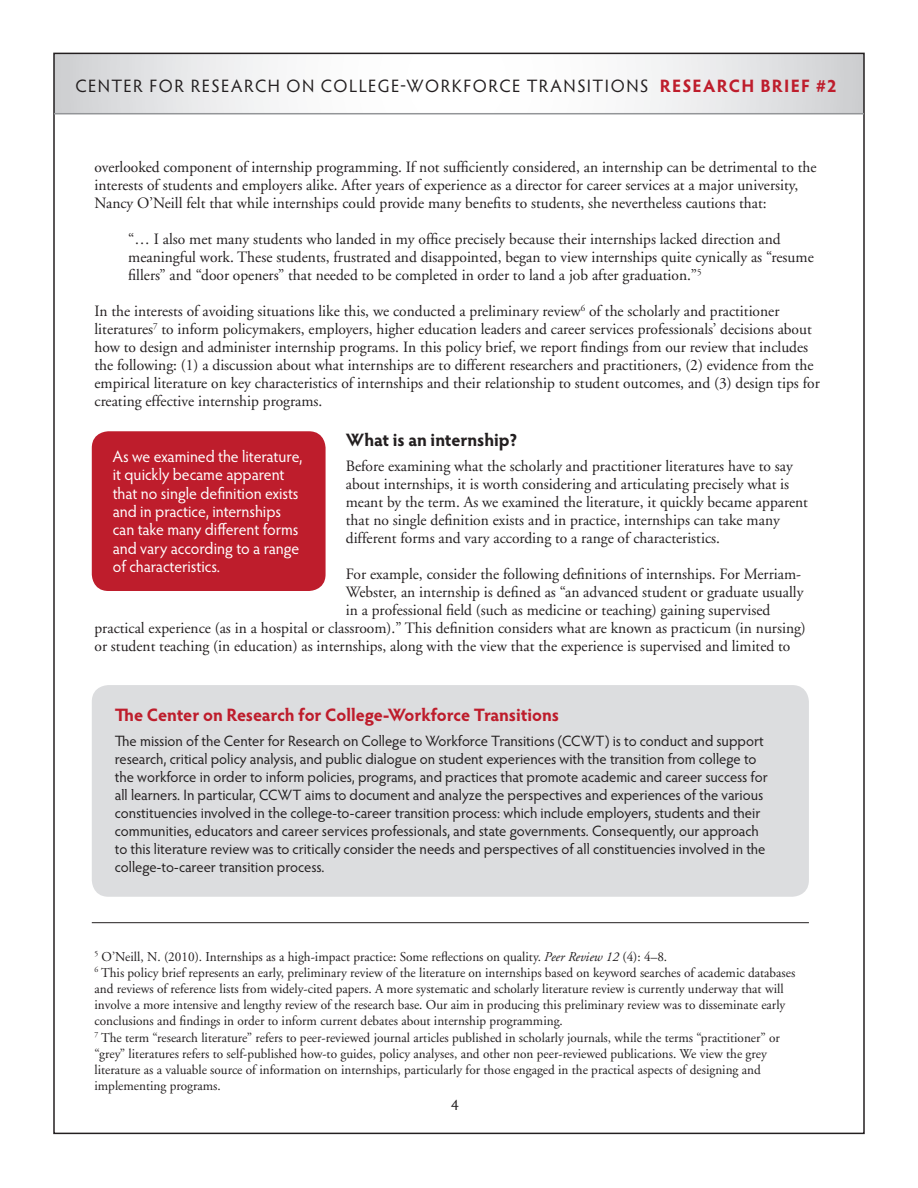
<style>
.page{position:relative;width:918px;height:1188px;background:#fff}
.page>*{position:absolute;margin:0;border:0;box-sizing:border-box;transform-origin:0 0}
.t1{font:18px "Hypatia Sans Pro";letter-spacing:.08em;color:#231f20}
.small_head{font:700 18px "Hypatia Sans Pro";letter-spacing:-.005em;color:#be1d2c}
.small_head-2{font:700 18px "Hypatia Sans Pro";letter-spacing:-.005em;color:#231f20}
.head{font:16.5px/18.3px "Hypatia Sans Pro";letter-spacing:-.005em;color:#fff;scale:.96 1}
.t2{font:15.75px/18px "Adobe Garamond";color:#231f20}
.head-2{font:15px/18px "Hypatia Sans Pro";letter-spacing:-.005em;color:#231f20}
.t3{font:13.5px "Adobe Garamond";color:#231f20}
.s1{font-weight:700;color:#be1d2c}
.s2{font-style:italic}
</style>
<div class="page">
<svg style="left:56px;top:56px;width:806px;height:57px"></svg>
<hr style="left:54px;top:113px;width:810px;height:1px;background:#939598">
<hr style="left:92px;top:922px;width:717px;height:1px;background:#231f20">
<div style="left:92px;top:431px;width:234px;height:160px;background:#be1d2c;border-radius:17px"></div>
<div style="left:92px;top:685px;width:717px;height:212px;background:#dcdddf;border-radius:17px"></div>
<p class="t1" style="left:76px;top:74px;width:763px">CENTER FOR RESEARCH ON COLLEGE-WORKFORCE TRANSITIONS <span class="s1">RESEARCH BRIEF #2</span></p>
<p class="t2" style="left:94px;top:159px;width:724px">overlooked component of internship programming. If not sufficiently considered, an internship can be detrimental to the interests of students and employers alike. After years of experience as a director for career services at a major university,<br>Nancy O’Neill felt that while internships could provide many benefits to students, she nevertheless cautions that:</p>
<p class="t2" style="left:128px;top:231px;width:687px">“… I also met many students who landed in my office precisely because their internships lacked direction and meaningful work. These students, frustrated and disappointed, began to view internships quite cynically as “resume fillers” and “door openers” that needed to be completed in order to land a job after graduation.”<sup>5</sup></p>
<p class="t2" style="left:94px;top:303px;width:727px">In the interests of avoiding situations like this, we conducted a preliminary review<sup>6</sup> of the scholarly and practitioner literatures<sup>7</sup> to inform policymakers, employers, higher education leaders and career services professionals’ decisions about how to design and administer internship programs. In this policy brief, we report findings from our review that includes the following: (1) a discussion about what internships are to different researchers and practitioners, (2) evidence from the empirical literature on key characteristics of internships and their relationship to student outcomes, and (3) design tips for creating effective internship programs.</p>
<p class="small_head-2" style="left:346px;top:427px;width:173px">What is an internship?</p>
<p class="t2" style="left:346px;top:457px;width:464px">Before examining what the scholarly and practitioner literatures have to say about internships, it is worth considering and articulating precisely what is meant by the term. As we examined the literature, it quickly became apparent that no single definition exists and in practice, internships can take many different forms and vary according to a range of characteristics.</p>
<p class="t2" style="left:346px;top:565px;width:457px">For example, consider the following definitions of internships. For Merriam-</p>
<p class="t2" style="left:346px;top:583px;width:459px">Webster, an internship is defined as “an advanced student or graduate usually</p>
<p class="t2" style="left:346px;top:601px;width:426px">in a professional field (such as medicine or teaching) gaining supervised</p>
<p class="t2" style="left:94px;top:619px;width:713px">practical experience (as in a hospital or classroom).” This definition considers what are known as practicum (in nursing)</p>
<p class="t2" style="left:94px;top:637px;width:697px">or student teaching (in education) as internships, along with the view that the experience is supervised and limited to</p>
<p class="head" style="left:113px;top:447px;width:199px">As we examined the literature, it quickly became apparent that no single definition exists and in practice, internships can take many different forms and vary according to a range of characteristics.</p>
<p class="small_head" style="left:115px;top:702px;width:446px">The Center on Research for College-Workforce Transitions</p>
<p class="head-2" style="left:115px;top:731px;width:654px">The mission of the Center for Research on College to Workforce Transitions (CCWT) is to conduct and support research, critical policy analysis, and public dialogue on student experiences with the transition from college to the workforce in order to inform policies, programs, and practices that promote academic and career success for all learners. In particular, CCWT aims to document and analyze the perspectives and experiences of the various constituencies involved in the college-to-career transition process: which include employers, students and their communities, educators and career services professionals, and state governments. Consequently, our approach to this literature review was to critically consider the needs and perspectives of all constituencies involved in the college-to-career transition process.</p>
<p class="t3" style="left:94px;top:949px;width:574px"><sup>5</sup> O’Neill, N. (2010). Internships as a high-impact practice: Some reflections on quality. <span class="s2">Peer Review 12</span> (4): 4–8.</p>
<p class="t3" style="left:94px;top:965px;width:702px"><sup>6</sup> This policy brief represents an early, preliminary review of the literature on internships based on keyword searches of academic databases</p>
<p class="t3" style="left:94px;top:982px;width:691px">and reviews of reference lists from widely-cited papers. A more systematic and scholarly literature review is currently underway that will</p>
<p class="t3" style="left:94px;top:998px;width:692px">involve a more intensive and lengthy review of the research base. Our aim in producing this preliminary review was to disseminate early</p>
<p class="t3" style="left:94px;top:1014px;width:470px">conclusions and findings in order to inform current debates about internship programming.</p>
<p class="t3" style="left:94px;top:1030px;width:687px"><sup>7</sup> The term “research literature” refers to peer-reviewed journal articles published in scholarly journals, while the terms “practitioner” or</p>
<p class="t3" style="left:94px;top:1046px;width:674px">“grey” literatures refers to self-published how-to guides, policy analyses, and other non peer-reviewed publications. We view the grey</p>
<p class="t3" style="left:94px;top:1063px;width:668px">literature as a valuable source of information on internships, particularly for those engaged in the practical aspects of designing and</p>
<p class="t3" style="left:94px;top:1079px;width:128px">implementing programs.</p>
<p class="head-2" style="left:451px;top:1096px;width:9px">4</p>
</div>
